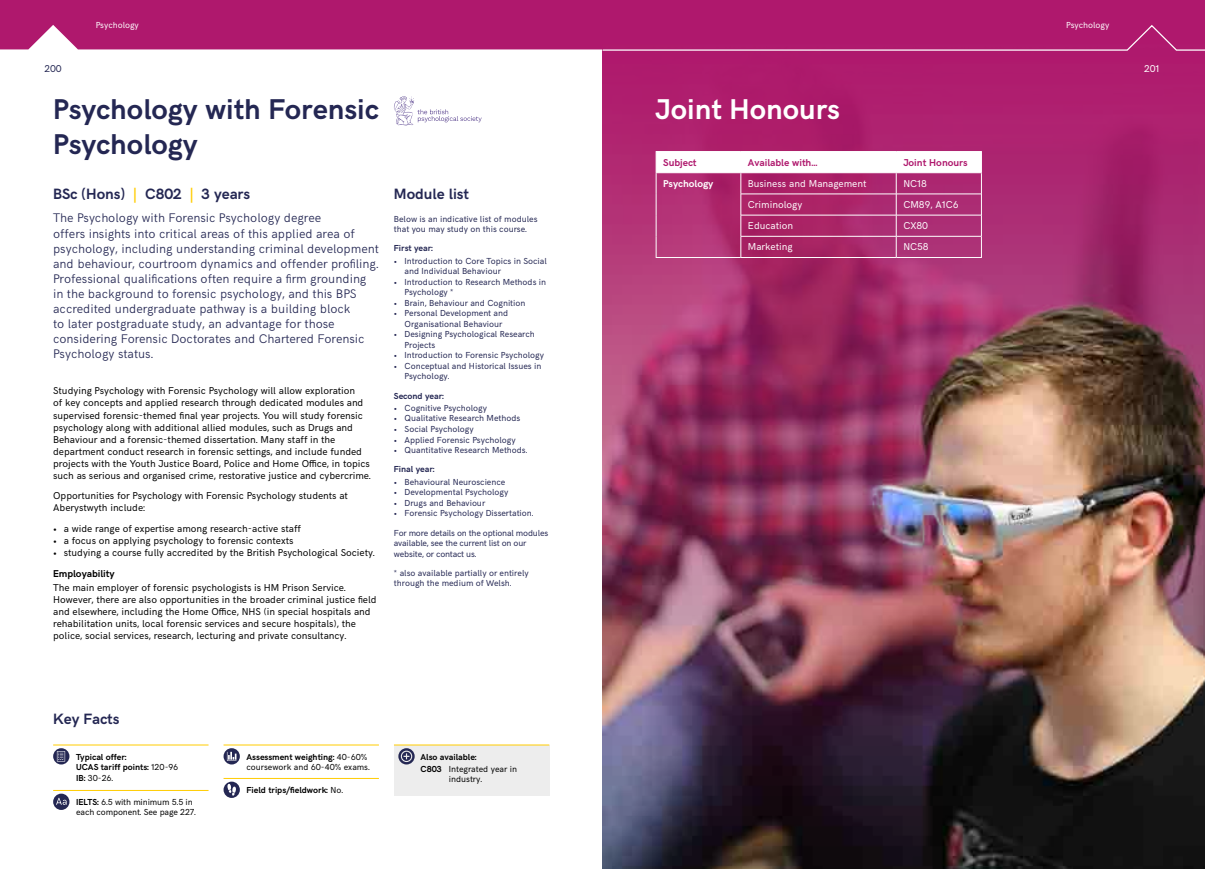
<style>
.page{position:relative;width:1205px;height:869px;background:#fff}
.page>*{position:absolute;margin:0;border:0;box-sizing:border-box;transform-origin:0 0}
.t1{font:700 28.75px/34.5px "HK Grotesk";color:#242753}
.t2{font:700 28.75px "HK Grotesk";color:#fff}
.t3{font:700 15px "HK Grotesk";color:#242753}
.t4{font:300 12.5px/15px "HK Grotesk";color:#242753}
.t5{font:10px/12px "HK Grotesk";color:#000}
.t6{font:10px "HK Grotesk";color:#fff}
.t7{font:700 10px "HK Grotesk";color:#af186d}
.t8{font:700 10px "HK Grotesk";color:#000}
.t9{font:700 10px "HK Grotesk";color:#fff}
.t10{font:10px "HK Grotesk";color:#242753}
.t11{font:8.75px/10.5px "HK Grotesk";color:#242753}
.t12{font:8.75px/10.5px "HK Grotesk";letter-spacing:-.01em;color:#000}
.t13{font:700 8.75px/10.5px "HK Grotesk";color:#000}
.t14{font:8.75px/10.5px "HK Grotesk";letter-spacing:-.02em;color:#242753}
.t15{font:700 8.75px "HK Grotesk";color:#242753}
.t16{font:8.75px "HK Grotesk";color:#fff}
.s1{color:#fc0}
.s2{font-weight:400}
.s3{font-weight:700}
</style>
<div class="page">
<img style="left:602px;top:52px;width:603px;height:816px">
<hr style="left:656px;top:257px;width:85px;height:1px;background:#fff">
<svg style="left:656px;top:151px;width:326px;height:106px"></svg>
<hr style="left:741px;top:257px;width:155px;height:1px;background:#fff">
<hr style="left:896px;top:257px;width:86px;height:1px;background:#fff">
<hr style="left:53px;top:744px;width:156px;height:1px;background:#fc0">
<hr style="left:53px;top:789px;width:156px;height:1px;background:#fc0">
<svg style="left:53px;top:748px;width:16px;height:16px"></svg>
<svg style="left:53px;top:793px;width:16px;height:16px"></svg>
<hr style="left:224px;top:744px;width:155px;height:1px;background:#fc0">
<hr style="left:224px;top:777px;width:155px;height:1px;background:#fc0">
<svg style="left:224px;top:748px;width:16px;height:16px"></svg>
<svg style="left:224px;top:781px;width:16px;height:16px"></svg>
<div style="left:394px;top:744px;width:155px;height:28px;background:#ededed"></div>
<hr style="left:394px;top:744px;width:155px;height:1px;background:#fc0">
<div style="left:394px;top:757px;width:155px;height:38px;background:#ededed"></div>
<svg style="left:398px;top:748px;width:17px;height:16px"></svg>
<svg style="left:394px;top:96px;width:88px;height:29px"></svg>
<div style="left:0;top:0;width:1205px;height:52px;background:#af186d"></div>
<p class="t16" style="left:96px;top:18px;width:45px">Psychology</p>
<p class="t16" style="left:1066px;top:18px;width:45px">Psychology</p>
<p class="t10" style="left:44px;top:61px;width:19px">200</p>
<p class="t6" style="left:1144px;top:61px;width:17px">201</p>
<h1 class="t1" style="left:53px;top:90px;width:327px">Psychology with Forensic<br>Psychology</h1>
<h2 class="t3" style="left:53px;top:182px;width:198px">BSc (Hons) <span class="s1">|</span> C802 <span class="s1">|</span> 3 years</h2>
<p class="t4" style="left:53px;top:209px;width:327px">The Psychology with Forensic Psychology degree<br>offers insights into critical areas of this applied area of psychology, including understanding criminal development and behaviour, courtroom dynamics and offender profiling.<br>Professional qualifications often require a firm grounding in the background to forensic psychology, and this BPS accredited undergraduate pathway is a building block<br>to later postgraduate study, an advantage for those considering Forensic Doctorates and Chartered Forensic Psychology status.</p>
<p class="t5" style="left:53px;top:384px;width:319px">Studying Psychology with Forensic Psychology will allow exploration<br>of key concepts and applied research through dedicated modules and supervised forensic-themed final year projects. You will study forensic psychology along with additional allied modules, such as Drugs and Behaviour and a forensic-themed dissertation. Many staff in the department conduct research in forensic settings, and include funded projects with the Youth Justice Board, Police and Home Office, in topics such as serious and organised crime, restorative justice and cybercrime.</p>
<p class="t5" style="left:53px;top:489px;width:296px">Opportunities for Psychology with Forensic Psychology students at<br>Aberystwyth include:</p>
<p class="t5" style="left:53px;top:522px;width:249px">• a wide range of expertise among research-active staff</p>
<p class="t5" style="left:53px;top:534px;width:242px">• a focus on applying psychology to forensic contexts</p>
<p class="t5" style="left:53px;top:546px;width:323px">• studying a course fully accredited by the British Psychological Society.</p>
<p class="t8" style="left:53px;top:566px;width:63px">Employability</p>
<p class="t5" style="left:53px;top:580px;width:325px">The main employer of forensic psychologists is HM Prison Service.<br>However, there are also opportunities in the broader criminal justice field and elsewhere, including the Home Office, NHS (in special hospitals and rehabilitation units, local forensic services and secure hospitals), the police, social services, research, lecturing and private consultancy.</p>
<h2 class="t3" style="left:394px;top:182px;width:77px">Module list</h2>
<p class="t11" style="left:394px;top:212px;width:145px">Below is an indicative list of modules that you may study on this course.</p>
<p class="t15" style="left:394px;top:242px;width:41px">First year:</p>
<p class="t11" style="left:404px;top:254px;width:144px;text-indent:-11px">• Introduction to Core Topics in Social and Individual Behaviour</p>
<p class="t11" style="left:404px;top:275px;width:143px;text-indent:-11px">• Introduction to Research Methods in<br>Psychology *</p>
<p class="t11" style="left:394px;top:296px;width:133px">• Brain, Behaviour and Cognition</p>
<p class="t11" style="left:394px;top:307px;width:116px;text-align:center">• Personal Development and<br>Organisational Behaviour</p>
<p class="t11" style="left:404px;top:328px;width:132px;text-indent:-11px">• Designing Psychological Research<br>Projects</p>
<p class="t11" style="left:394px;top:349px;width:152px">• Introduction to Forensic Psychology</p>
<p class="t11" style="left:404px;top:359px;width:138px;text-indent:-11px">• Conceptual and Historical Issues in<br>Psychology.</p>
<p class="t15" style="left:394px;top:389px;width:52px">Second year:</p>
<p class="t11" style="left:394px;top:402px;width:95px">• Cognitive Psychology</p>
<p class="t11" style="left:394px;top:412px;width:128px">• Qualitative Research Methods</p>
<p class="t11" style="left:394px;top:423px;width:81px">• Social Psychology</p>
<p class="t11" style="left:394px;top:433px;width:123px">• Applied Forensic Psychology</p>
<p class="t11" style="left:394px;top:444px;width:135px">• Quantitative Research Methods.</p>
<p class="t15" style="left:394px;top:462px;width:42px">Final year:</p>
<p class="t11" style="left:394px;top:475px;width:113px">• Behavioural Neuroscience</p>
<p class="t11" style="left:394px;top:486px;width:116px">• Developmental Psychology</p>
<p class="t11" style="left:394px;top:496px;width:93px">• Drugs and Behaviour</p>
<p class="t11" style="left:394px;top:507px;width:141px">• Forensic Psychology Dissertation.</p>
<p class="t14" style="left:394px;top:526px;width:156px">For more details on the optional modules available, see the current list on our website, or contact us.</p>
<p class="t11" style="left:394px;top:566px;width:136px">* also available partially or entirely through the medium of Welsh.</p>
<h2 class="t3" style="left:53px;top:707px;width:68px">Key Facts</h2>
<p class="t13" style="left:76px;top:750px;width:103px">Typical offer:<br>UCAS tariff points: <span class="s2">120-96<br></span>IB: <span class="s2">30-26.</span></p>
<p class="t12" style="left:76px;top:795px;width:121px"><span class="s3">IELTS:</span> 6.5 with minimum 5.5 in each component. See page 227.</p>
<p class="t12" style="left:247px;top:750px;width:125px"><span class="s3">Assessment weighting:</span> 40-60% coursework and 60-40% exams.</p>
<p class="t13" style="left:247px;top:783px;width:98px">Field trips/fieldwork: <span class="s2">No.</span></p>
<p class="t13" style="left:420px;top:749px;width:98px;line-height:12.2px">Also available:<br>C803 <span class="s2">Integrated year in</span></p>
<p class="t12" style="left:449px;top:773px;width:35px">industry.</p>
<h1 class="t2" style="left:656px;top:88px;width:186px">Joint Honours</h1>
<p class="t7" style="left:663px;top:155px;width:35px">Subject</p>
<p class="t7" style="left:748px;top:155px;width:71px">Available with…</p>
<p class="t7" style="left:903px;top:155px;width:66px">Joint Honours</p>
<p class="t9" style="left:663px;top:176px;width:52px">Psychology</p>
<p class="t6" style="left:748px;top:176px;width:120px">Business and Management</p>
<p class="t6" style="left:903px;top:176px;width:25px">NC18</p>
<p class="t6" style="left:748px;top:197px;width:56px">Criminology</p>
<p class="t6" style="left:903px;top:197px;width:57px">CM89, A1C6</p>
<p class="t6" style="left:748px;top:218px;width:47px">Education</p>
<p class="t6" style="left:903px;top:218px;width:26px">CX80</p>
<p class="t6" style="left:748px;top:239px;width:46px">Marketing</p>
<p class="t6" style="left:903px;top:239px;width:27px">NC58</p>
</div>
